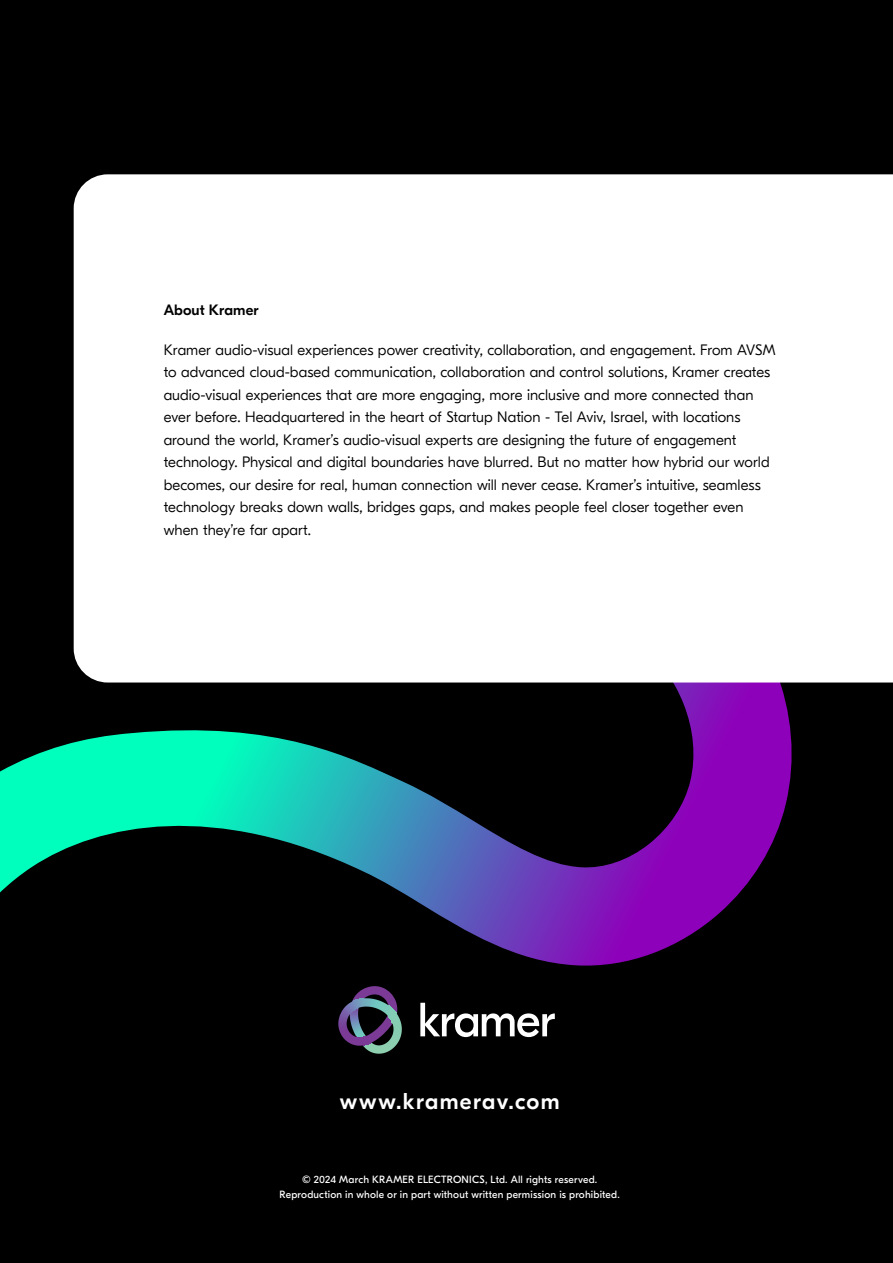
<style>
.page{position:relative;width:893px;height:1263px;background:#000}
.page>*{position:absolute;margin:0;border:0;box-sizing:border-box;transform-origin:0 0}
.t1{font:500 22.95px "GT Eesti Display";letter-spacing:.06em;color:#fff}
.t2{font:300 15px/22.5px "GT Eesti Display";color:#000}
.t3{font:500 15px "GT Eesti Display";letter-spacing:.005em;color:#000}
.t4{font:10.5px/15px "GT Eesti Display";letter-spacing:.015em;color:#fff;text-align:center}
</style>
<div class="page">
<svg style="left:338px;top:986px;width:56px;height:68px"></svg>
<svg style="left:420px;top:1003px;width:135px;height:34px"></svg>
<svg style="left:0;top:550px;width:796px;height:416px"></svg>
<div style="left:74px;top:174px;width:819px;height:508px;background:#fff"></div>
<p class="t3" style="left:164px;top:302px;width:97px">About Kramer</p>
<p class="t2" style="left:164px;top:339px;width:613px">Kramer audio-visual experiences power creativity, collaboration, and engagement. From AVSM to advanced cloud-based communication, collaboration and control solutions, Kramer creates audio-visual experiences that are more engaging, more inclusive and more connected than ever before. Headquartered in the heart of Startup Nation - Tel Aviv, Israel, with locations around the world, Kramer’s audio-visual experts are designing the future of engagement technology. Physical and digital boundaries have blurred. But no matter how hybrid our world becomes, our desire for real, human connection will never cease. Kramer’s intuitive, seamless technology breaks down walls, bridges gaps, and makes people feel closer together even when they’re far apart.</p>
<h1 class="t1" style="left:340px;top:1089px;width:221px">www.kramerav.com</h1>
<p class="t4" style="left:280px;top:1172px;width:342px">© 2024 March KRAMER ELECTRONICS, Ltd. All rights reserved.<br>Reproduction in whole or in part without written permission is prohibited.</p>
</div>
